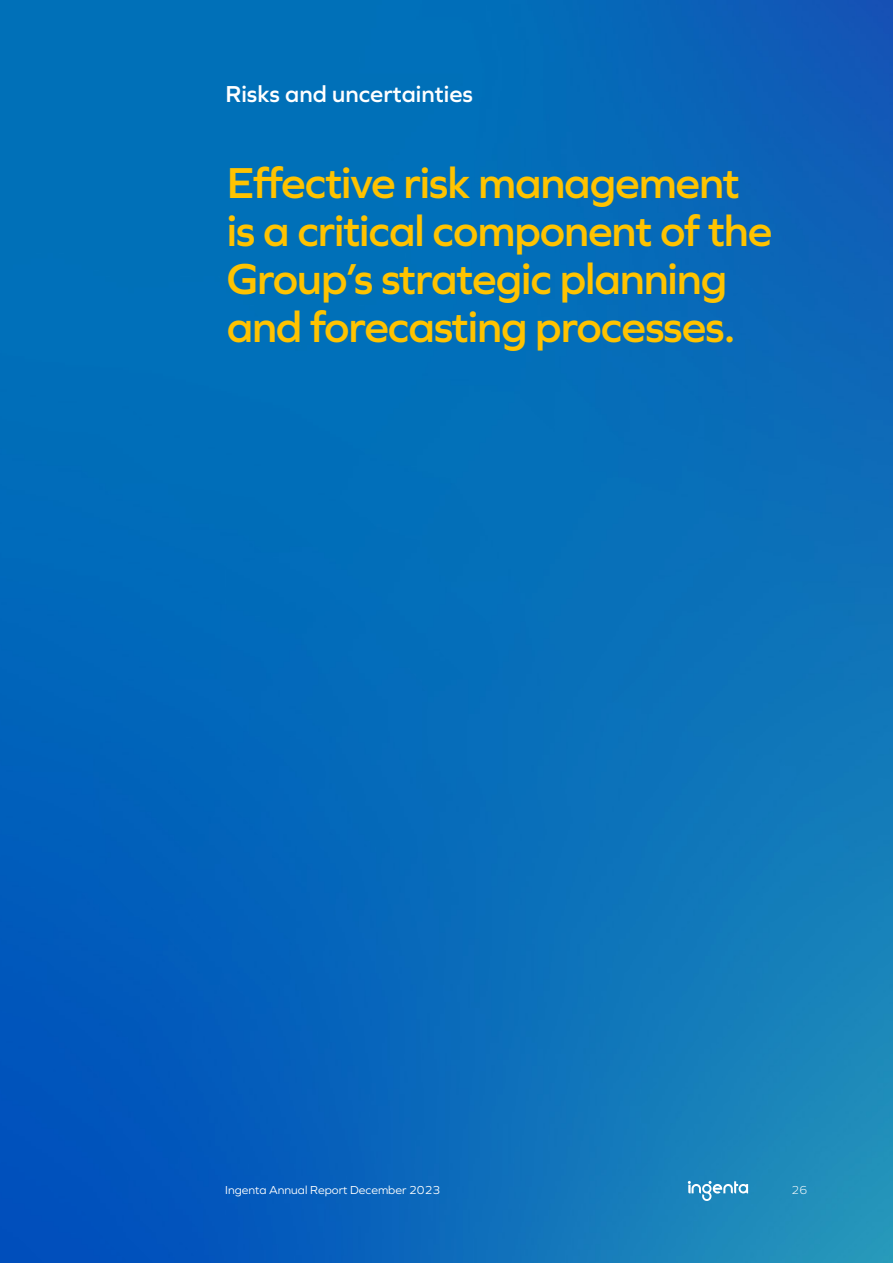
<style>
.page{position:relative;width:893px;height:1263px;background:#fff}
.page>*{position:absolute;margin:0;border:0;box-sizing:border-box;transform-origin:0 0}
.t1{font:600 45px/48px "Graphie";letter-spacing:-.025em;color:#ffc300}
.t2{font:600 24px "Graphie";color:#fff}
.t3{font:12px "Graphie";color:#fff}
.t4{font:300 12px "Graphie";color:#fff}
</style>
<div class="page">
<img style="left:0;top:0;width:893px;height:1263px">
<svg style="left:688px;top:1181px;width:60px;height:20px"></svg>
<p class="t2" style="left:225px;top:80px;width:249px">Risks and uncertainties</p>
<p class="t1" style="left:227px;top:158px;width:547px">Effective risk management is a critical component of the<br>Group’s strategic planning and forecasting processes.</p>
<p class="t3" style="left:225px;top:1183px;width:217px">Ingenta Annual Report December 2023</p>
<p class="t4" style="left:792px;top:1183px;width:17px">26</p>
</div>
